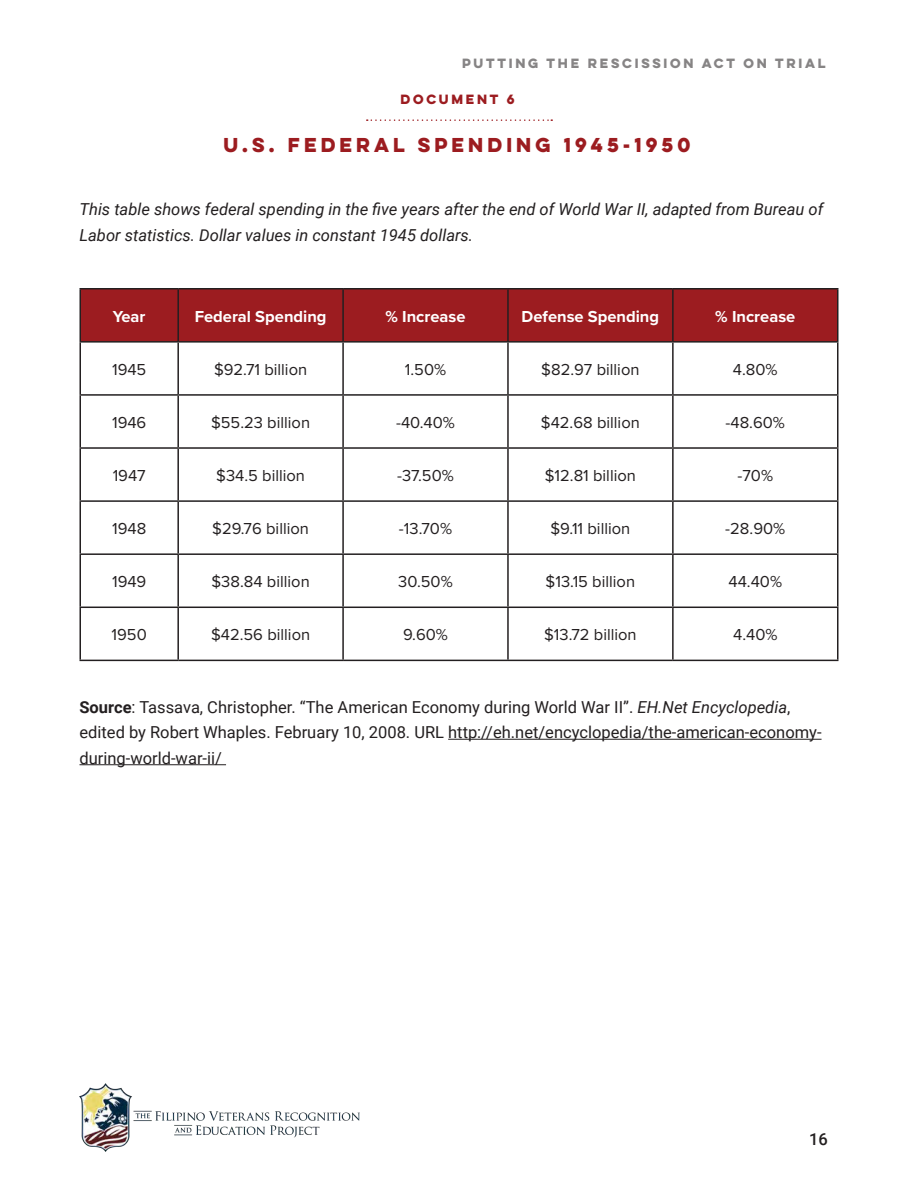
<style>
.page{position:relative;width:918px;height:1188px;background:#fff}
.page>*{position:absolute;margin:0;border:0;box-sizing:border-box;transform-origin:0 0}
.document_title{font:700 18px "Lulo Clean W01 One";color:#9c1c20}
.t1{font:16.5px "Proxima Nova";color:#231f20}
.regular_para{font:16.5px/25.5px "Roboto";color:#231f20}
.italic_para{font:italic 16.5px/25.5px "Roboto";color:#231f20}
.t2{font:700 16.5px "Proxima Nova";color:#fff}
.t3{font:500 16.5px "Roboto";color:#231f20}
.t4{font:700 12px "Lulo Clean W01 One";color:#231f20}
.headlines{font:700 12px "Lulo Clean W01 One";color:#9c1c20}
.s1{font-weight:700}
.s2{font-style:italic}
</style>
<div class="page">
<img style="left:80px;top:1083px;width:279px;height:69px">
<svg style="left:367px;top:119px;width:185px;height:2px"></svg>
<div style="left:81px;top:290px;width:756px;height:51px;background:#9c1c20"></div>
<hr style="left:80px;top:288px;width:98px;height:2px;background:#231f20">
<hr style="left:80px;top:289px;width:1px;height:52px;background:#231f20">
<hr style="left:178px;top:288px;width:165px;height:2px;background:#231f20">
<hr style="left:177px;top:289px;width:2px;height:52px;background:#231f20">
<hr style="left:343px;top:288px;width:165px;height:2px;background:#231f20">
<hr style="left:342px;top:289px;width:2px;height:52px;background:#231f20">
<hr style="left:508px;top:288px;width:165px;height:2px;background:#231f20">
<hr style="left:507px;top:289px;width:2px;height:52px;background:#231f20">
<hr style="left:673px;top:288px;width:166px;height:2px;background:#231f20">
<hr style="left:672px;top:289px;width:2px;height:52px;background:#231f20">
<hr style="left:837px;top:289px;width:1px;height:52px;background:#231f20">
<hr style="left:80px;top:341px;width:98px;height:2px;background:#231f20">
<hr style="left:80px;top:343px;width:1px;height:51px;background:#231f20">
<hr style="left:178px;top:341px;width:165px;height:2px;background:#231f20">
<hr style="left:177px;top:343px;width:2px;height:51px;background:#231f20">
<hr style="left:343px;top:341px;width:165px;height:2px;background:#231f20">
<hr style="left:342px;top:343px;width:2px;height:51px;background:#231f20">
<hr style="left:508px;top:341px;width:165px;height:2px;background:#231f20">
<hr style="left:507px;top:343px;width:2px;height:51px;background:#231f20">
<hr style="left:673px;top:341px;width:166px;height:2px;background:#231f20">
<hr style="left:672px;top:343px;width:2px;height:51px;background:#231f20">
<hr style="left:837px;top:343px;width:1px;height:51px;background:#231f20">
<hr style="left:80px;top:394px;width:98px;height:2px;background:#231f20">
<hr style="left:80px;top:396px;width:1px;height:51px;background:#231f20">
<hr style="left:178px;top:394px;width:165px;height:2px;background:#231f20">
<hr style="left:177px;top:396px;width:2px;height:51px;background:#231f20">
<hr style="left:343px;top:394px;width:165px;height:2px;background:#231f20">
<hr style="left:342px;top:396px;width:2px;height:51px;background:#231f20">
<hr style="left:508px;top:394px;width:165px;height:2px;background:#231f20">
<hr style="left:507px;top:396px;width:2px;height:51px;background:#231f20">
<hr style="left:673px;top:394px;width:166px;height:2px;background:#231f20">
<hr style="left:672px;top:396px;width:2px;height:51px;background:#231f20">
<hr style="left:837px;top:396px;width:1px;height:51px;background:#231f20">
<hr style="left:80px;top:447px;width:98px;height:2px;background:#231f20">
<hr style="left:80px;top:449px;width:1px;height:51px;background:#231f20">
<hr style="left:178px;top:447px;width:165px;height:2px;background:#231f20">
<hr style="left:177px;top:449px;width:2px;height:51px;background:#231f20">
<hr style="left:343px;top:447px;width:165px;height:2px;background:#231f20">
<hr style="left:342px;top:449px;width:2px;height:51px;background:#231f20">
<hr style="left:508px;top:447px;width:165px;height:2px;background:#231f20">
<hr style="left:507px;top:449px;width:2px;height:51px;background:#231f20">
<hr style="left:673px;top:447px;width:166px;height:2px;background:#231f20">
<hr style="left:672px;top:449px;width:2px;height:51px;background:#231f20">
<hr style="left:837px;top:449px;width:1px;height:51px;background:#231f20">
<hr style="left:80px;top:500px;width:98px;height:2px;background:#231f20">
<hr style="left:80px;top:502px;width:1px;height:51px;background:#231f20">
<hr style="left:178px;top:500px;width:165px;height:2px;background:#231f20">
<hr style="left:177px;top:502px;width:2px;height:51px;background:#231f20">
<hr style="left:343px;top:500px;width:165px;height:2px;background:#231f20">
<hr style="left:342px;top:502px;width:2px;height:51px;background:#231f20">
<hr style="left:508px;top:500px;width:165px;height:2px;background:#231f20">
<hr style="left:507px;top:502px;width:2px;height:51px;background:#231f20">
<hr style="left:673px;top:500px;width:166px;height:2px;background:#231f20">
<hr style="left:672px;top:502px;width:2px;height:51px;background:#231f20">
<hr style="left:837px;top:502px;width:1px;height:51px;background:#231f20">
<hr style="left:80px;top:553px;width:98px;height:2px;background:#231f20">
<hr style="left:80px;top:555px;width:1px;height:52px;background:#231f20">
<hr style="left:178px;top:553px;width:165px;height:2px;background:#231f20">
<hr style="left:177px;top:555px;width:2px;height:52px;background:#231f20">
<hr style="left:343px;top:553px;width:165px;height:2px;background:#231f20">
<hr style="left:342px;top:555px;width:2px;height:52px;background:#231f20">
<hr style="left:508px;top:553px;width:165px;height:2px;background:#231f20">
<hr style="left:507px;top:555px;width:2px;height:52px;background:#231f20">
<hr style="left:673px;top:553px;width:166px;height:2px;background:#231f20">
<hr style="left:672px;top:555px;width:2px;height:52px;background:#231f20">
<hr style="left:837px;top:555px;width:1px;height:52px;background:#231f20">
<hr style="left:80px;top:607px;width:98px;height:1px;background:#231f20">
<hr style="left:80px;top:608px;width:1px;height:52px;background:#231f20">
<hr style="left:178px;top:607px;width:165px;height:1px;background:#231f20">
<hr style="left:177px;top:608px;width:2px;height:52px;background:#231f20">
<hr style="left:343px;top:607px;width:165px;height:1px;background:#231f20">
<hr style="left:342px;top:608px;width:2px;height:52px;background:#231f20">
<hr style="left:508px;top:607px;width:165px;height:1px;background:#231f20">
<hr style="left:507px;top:608px;width:2px;height:52px;background:#231f20">
<hr style="left:673px;top:607px;width:166px;height:1px;background:#231f20">
<hr style="left:672px;top:608px;width:2px;height:52px;background:#231f20">
<hr style="left:837px;top:608px;width:1px;height:52px;background:#231f20">
<hr style="left:80px;top:660px;width:98px;height:1px;background:#231f20">
<hr style="left:178px;top:660px;width:165px;height:1px;background:#231f20">
<hr style="left:343px;top:660px;width:165px;height:1px;background:#231f20">
<hr style="left:508px;top:660px;width:165px;height:1px;background:#231f20">
<hr style="left:673px;top:660px;width:166px;height:1px;background:#231f20">
<hr style="left:448px;top:739px;width:374px;height:1px;background:#231f20">
<hr style="left:80px;top:764px;width:146px;height:1px;background:#231f20">
<p class="t4" style="left:462px;top:55px;width:368px">PUTTING THE RESCISSION ACT ON TRIAL</p>
<p class="headlines" style="left:401px;top:91px;width:118px">DOCUMENT 6</p>
<p class="document_title" style="left:223px;top:132px;width:473px">U.S. FEDERAL SPENDING 1945-1950</p>
<p class="italic_para" style="left:80px;top:196px;width:745px">This table shows federal spending in the five years after the end of World War II, adapted from Bureau of<br>Labor statistics. Dollar values in constant 1945 dollars.</p>
<p class="t2" style="left:113px;top:304px;width:34px">Year</p>
<p class="t2" style="left:195px;top:304px;width:133px">Federal Spending</p>
<p class="t2" style="left:386px;top:304px;width:82px">% Increase</p>
<p class="t2" style="left:522px;top:304px;width:139px">Defense Spending</p>
<p class="t2" style="left:715px;top:304px;width:82px">% Increase</p>
<p class="t1" style="left:112px;top:357px;width:36px">1945</p>
<p class="t1" style="left:214px;top:357px;width:95px">$92.71 billion</p>
<p class="t1" style="left:405px;top:357px;width:43px">1.50%</p>
<p class="t1" style="left:541px;top:357px;width:100px">$82.97 billion</p>
<p class="t1" style="left:733px;top:357px;width:46px">4.80%</p>
<p class="t1" style="left:112px;top:410px;width:36px">1946</p>
<p class="t1" style="left:211px;top:410px;width:101px">$55.23 billion</p>
<p class="t1" style="left:396px;top:410px;width:60px">-40.40%</p>
<p class="t1" style="left:541px;top:410px;width:100px">$42.68 billion</p>
<p class="t1" style="left:726px;top:410px;width:61px">-48.60%</p>
<p class="t1" style="left:113px;top:463px;width:35px">1947</p>
<p class="t1" style="left:216px;top:463px;width:90px">$34.5 billion</p>
<p class="t1" style="left:397px;top:463px;width:58px">-37.50%</p>
<p class="t1" style="left:545px;top:463px;width:93px">$12.81 billion</p>
<p class="t1" style="left:737px;top:463px;width:37px">-70%</p>
<p class="t1" style="left:112px;top:516px;width:36px">1948</p>
<p class="t1" style="left:212px;top:516px;width:98px">$29.76 billion</p>
<p class="t1" style="left:399px;top:516px;width:55px">-13.70%</p>
<p class="t1" style="left:550px;top:516px;width:81px">$9.11 billion</p>
<p class="t1" style="left:725px;top:516px;width:61px">-28.90%</p>
<p class="t1" style="left:112px;top:569px;width:36px">1949</p>
<p class="t1" style="left:212px;top:569px;width:100px">$38.84 billion</p>
<p class="t1" style="left:398px;top:569px;width:56px">30.50%</p>
<p class="t1" style="left:546px;top:569px;width:91px">$13.15 billion</p>
<p class="t1" style="left:729px;top:569px;width:55px">44.40%</p>
<p class="t1" style="left:112px;top:623px;width:37px">1950</p>
<p class="t1" style="left:211px;top:623px;width:101px">$42.56 billion</p>
<p class="t1" style="left:403px;top:623px;width:46px">9.60%</p>
<p class="t1" style="left:544px;top:623px;width:94px">$13.72 billion</p>
<p class="t1" style="left:733px;top:623px;width:46px">4.40%</p>
<p class="regular_para" style="left:80px;top:693px;width:744px"><span class="s1">Source</span>: Tassava, Christopher. “The American Economy during World War II”. <span class="s2">EH.Net Encyclopedia</span>, edited by Robert Whaples. February 10, 2008. URL http://eh.net/encyclopedia/the-american-economy&shy;during-world-war-ii/</p>
<p class="t3" style="left:809px;top:1127px;width:20px">16</p>
</div>
